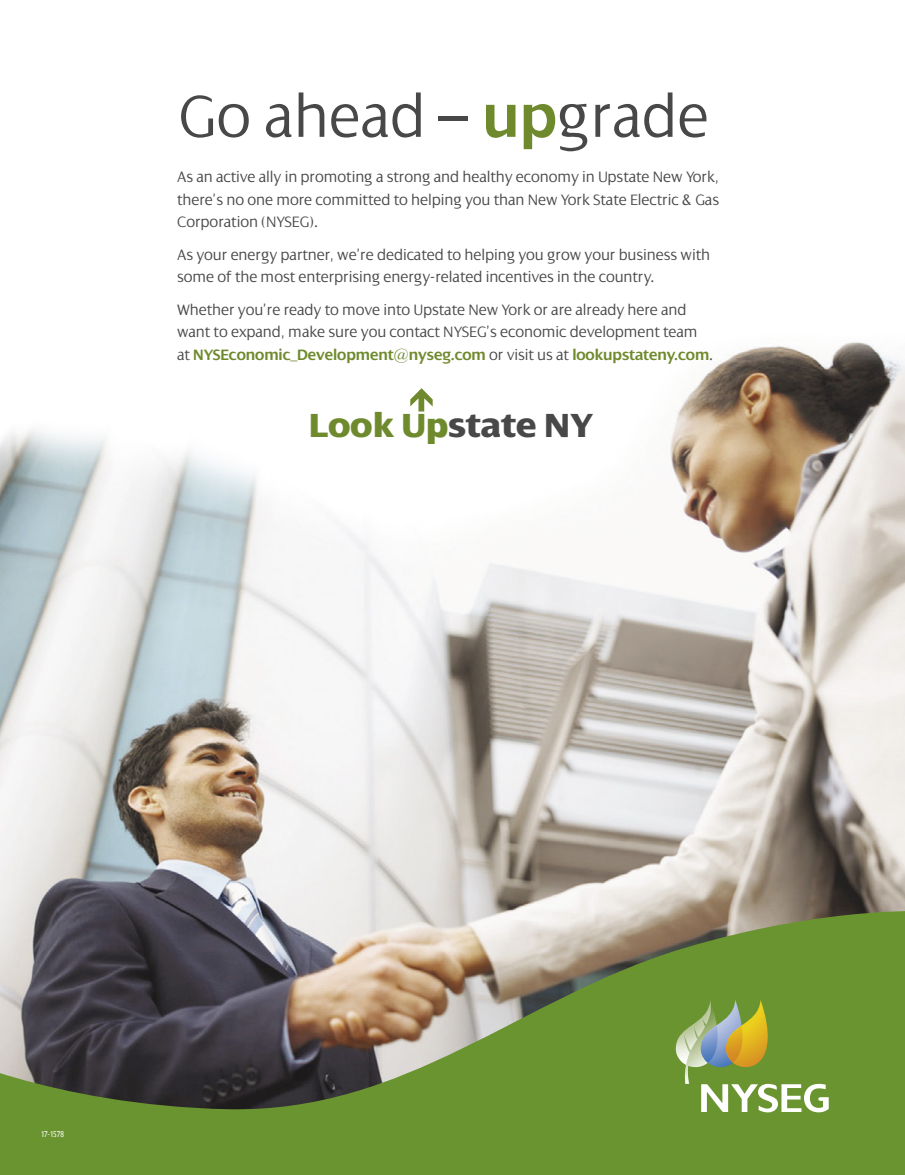
<style>
.page{position:relative;width:905px;height:1175px;background:#fff}
.page>*{position:absolute;margin:0;border:0;box-sizing:border-box;transform-origin:0 0}
.t1{font:300 63.6px "Dialog";color:#484848}
.t2{font:800 36px "Dialog";letter-spacing:-.01em;color:#484848}
.t3{font:300 16.2px/22.4px "Dialog";letter-spacing:-.005em;color:#484848}
.t4{font:condensed 9px "Dialog";letter-spacing:-.025em;color:#fff}
.s1{font-weight:600;color:#6f8a2d}
.s2{color:#6f8a2d}
</style>
<div class="page">
<img style="left:904px;top:364px;width:1px;height:810px">
<img style="left:0;top:342px;width:904px;height:561px">
<svg style="left:410px;top:388px;width:22px;height:23px"></svg>
<svg style="left:0;top:903px;width:904px;height:271px;background:#758652"></svg>
<svg style="left:675px;top:999px;width:153px;height:113px;background:#8ca656"></svg>
<p class="t1" style="left:178px;top:82px;width:532px">Go ahead – <span class="s1">up</span>grade</p>
<p class="t3" style="left:177px;top:166px;width:543px;text-align:justify">As an active ally in promoting a strong and healthy economy in Upstate New York, there’s no one more committed to helping you than New York State Electric &amp; Gas Corporation (NYSEG).</p>
<p class="t3" style="left:177px;top:243px;width:534px">As your energy partner, we’re dedicated to helping you grow your business with some of the most enterprising energy-related incentives in the country.</p>
<p class="t3" style="left:177px;top:299px;width:538px">Whether you’re ready to move into Upstate New York or are already here and want to expand, make sure you contact NYSEG’s economic development team at <span class="s1">NYSEconomic_Development@nyseg.com</span> or visit us at <span class="s1">lookupstateny.com</span>.</p>
<p class="t2" style="left:308px;top:406px;width:286px"><span class="s2">Look Up</span>state NY</p>
<p class="t4" style="left:41px;top:1129px;width:25px">17-1578</p>
</div>
